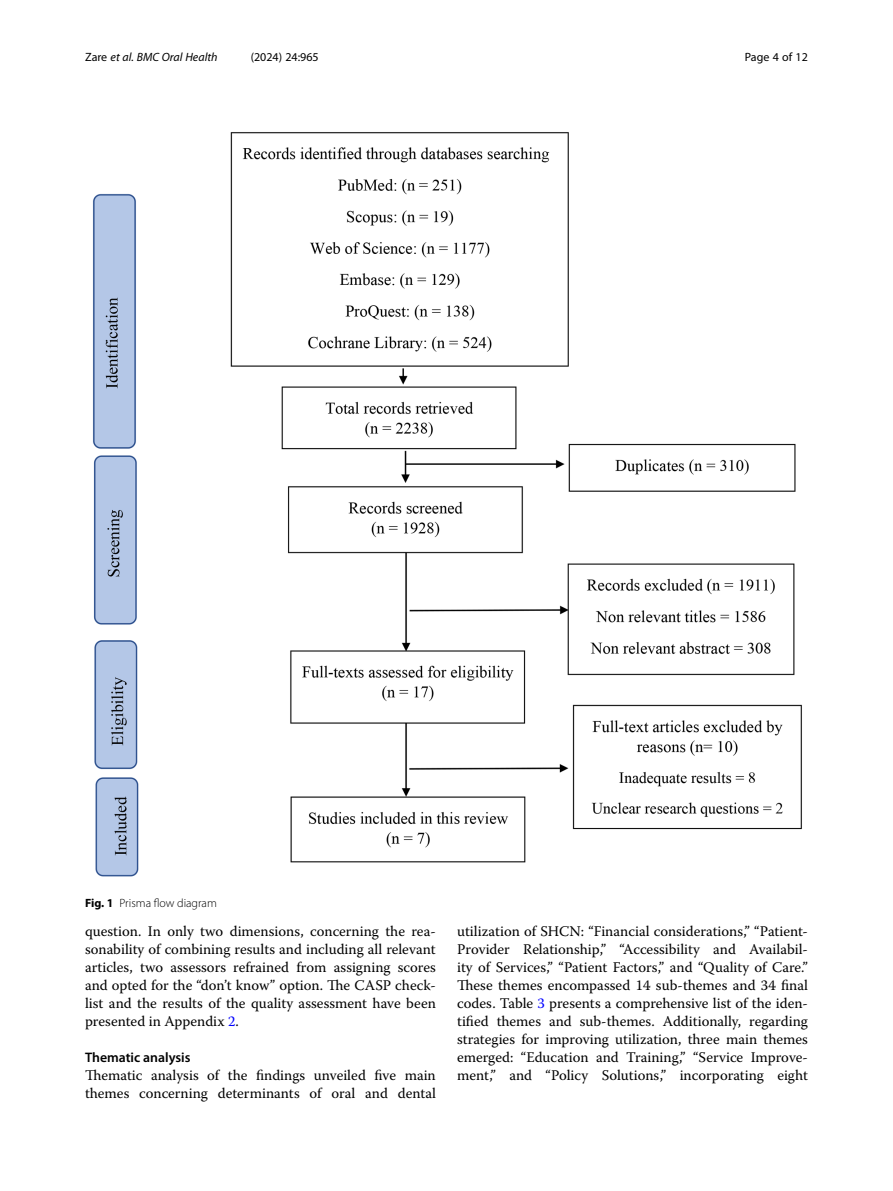
<style>
.page{position:relative;width:893px;height:1191px;background:#fff}
.page>*{position:absolute;margin:0;border:0;box-sizing:border-box;transform-origin:0 0}
.Body_Text{font:14.7px/18px "Warnock Pro";color:#000;text-align:justify}
.Head_2{font:600 13.8px "Myriad Pro";color:#000}
.t1{font:italic 12px "Myriad Pro";color:#000}
.Figure_Caption{font:300 12px "Myriad Pro";color:#000}
.t2{font:12px "Myriad Pro";color:#000}
.s1{font-style:normal}
.s2{font-weight:700}
.s3{color:#00f}
</style>
<div class="page">
<img style="left:93px;top:132px;width:709px;height:745px">
<p class="t1" style="left:85px;top:50px;width:134px"><span class="s1">Zare</span> et al. BMC Oral Health</p>
<p class="t2" style="left:251px;top:50px;width:70px">(2024) 24:965</p>
<p class="t2" style="left:745px;top:50px;width:65px">Page 4 of 12</p>
<p class="Figure_Caption" style="left:85px;top:896px;width:133px"><span class="s2">Fig. 1</span> Prisma flow diagram</p>
<p class="Body_Text" style="left:85px;top:922px;width:352px">question. In only two dimensions, concerning the rea&shy;sonability of combining results and including all relevant articles, two assessors refrained from assigning scores and opted for the “don’t know” option. The CASP check&shy;list and the results of the quality assessment have been presented in Appendix <span class="s3">2</span>.</p>
<p class="Head_2" style="left:85px;top:1049px;width:107px">Thematic analysis</p>
<p class="Body_Text" style="left:85px;top:1066px;width:352px">Thematic analysis of the findings unveiled five main themes concerning determinants of oral and dental</p>
<p class="Body_Text" style="left:457px;top:922px;width:352px">utilization of SHCN: “Financial considerations,” “Patient-Provider Relationship,” “Accessibility and Availabil&shy;ity of Services,” “Patient Factors,” and “Quality of Care.” These themes encompassed 14 sub-themes and 34 final codes. Table <span class="s3">3</span> presents a comprehensive list of the iden&shy;tified themes and sub-themes. Additionally, regarding strategies for improving utilization, three main themes emerged: “Education and Training,” “Service Improve&shy;ment,” and “Policy Solutions,” incorporating eight</p>
</div>
